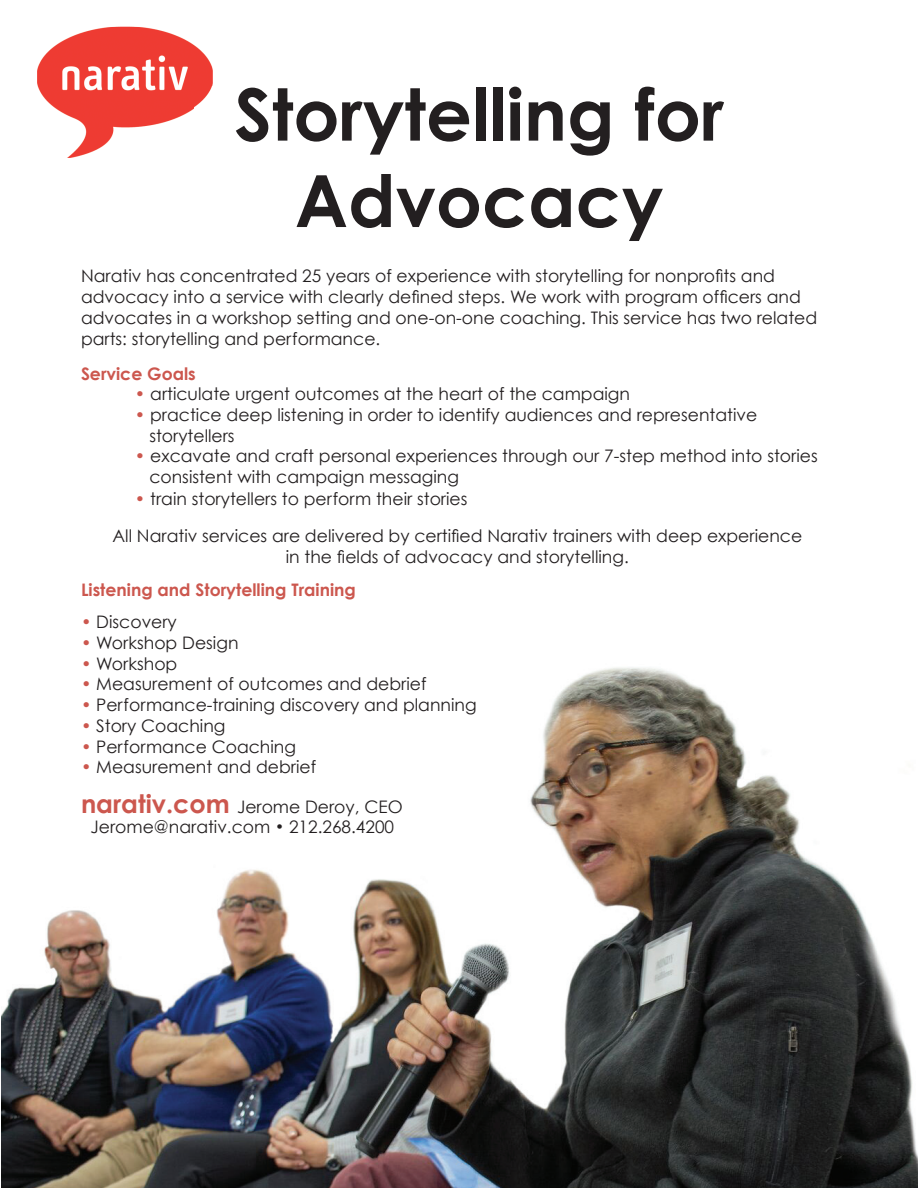
<style>
.page{position:relative;width:918px;height:1188px;background:#fff}
.page>*{position:absolute;margin:0;border:0;box-sizing:border-box;transform-origin:0 0}
.t1{font:700 72px/86.4px "Century Gothic";color:#231f20;text-align:center}
.t2{font:17.25px/21px "Century Gothic";color:#231f20}
.t3{font:700 17.25px "Century Gothic";color:#cc574e}
.s1{color:#cc574e}
.s2{font-weight:700;font-size:25.5px;color:#cc574e}
.s3{font-size:15px}
</style>
<div class="page">
<img style="left:37px;top:27px;width:176px;height:131px">
<img style="left:194px;top:87px;width:19px;height:69px">
<img style="left:1px;top:667px;width:917px;height:521px">
<h1 class="t1" style="left:234px;top:68px;width:491px">Storytelling for<br>Advocacy</h1>
<p class="t2" style="left:81px;top:265px;width:738px">Narativ has concentrated 25 years of experience with storytelling for nonprofits and advocacy into a service with clearly defined steps. We work with program officers and advocates in a workshop setting and one-on-one coaching. This service has two related parts: storytelling and performance.</p>
<p class="t3" style="left:81px;top:360px;width:116px">Service Goals</p>
<p class="t2" style="left:135px;top:383px;width:497px"><span class="s1">•</span> articulate urgent outcomes at the heart of the campaign</p>
<p class="t2" style="left:149px;top:404px;width:609px;text-indent:-14px"><span class="s1">•</span> practice deep listening in order to identify audiences and representative storytellers</p>
<p class="t2" style="left:149px;top:445px;width:670px;text-indent:-14px"><span class="s1">•</span> excavate and craft personal experiences through our 7-step method into stories consistent with campaign messaging</p>
<p class="t2" style="left:113px;top:480px;width:691px;line-height:37.2px;text-indent:22px"><span class="s1">•</span> train storytellers to perform their stories<br>All Narativ services are delivered by certified Narativ trainers with deep experience</p>
<p class="t2" style="left:286px;top:546px;width:345px">in the fields of advocacy and storytelling.</p>
<p class="t3" style="left:81px;top:576px;width:276px">Listening and Storytelling Training</p>
<p class="t2" style="left:81px;top:611px;width:97px"><span class="s1">•</span> Discovery</p>
<p class="t2" style="left:81px;top:632px;width:159px"><span class="s1">•</span> Workshop Design</p>
<p class="t2" style="left:81px;top:653px;width:98px"><span class="s1">•</span> Workshop</p>
<p class="t2" style="left:81px;top:673px;width:347px"><span class="s1">•</span> Measurement of outcomes and debrief</p>
<p class="t2" style="left:81px;top:694px;width:397px"><span class="s1">•</span> Performance-training discovery and planning</p>
<p class="t2" style="left:81px;top:715px;width:146px"><span class="s1">•</span> Story Coaching</p>
<p class="t2" style="left:81px;top:736px;width:217px"><span class="s1">•</span> Performance Coaching</p>
<p class="t2" style="left:81px;top:756px;width:237px"><span class="s1">•</span> Measurement and debrief</p>
<p class="t2" style="left:81px;top:796px;width:323px;text-align:center"><span class="s2">narativ.com</span> Jerome Deroy, CEO<br>Jerome@narativ.com <span class="s3">•</span> 212.268.4200</p>
</div>
